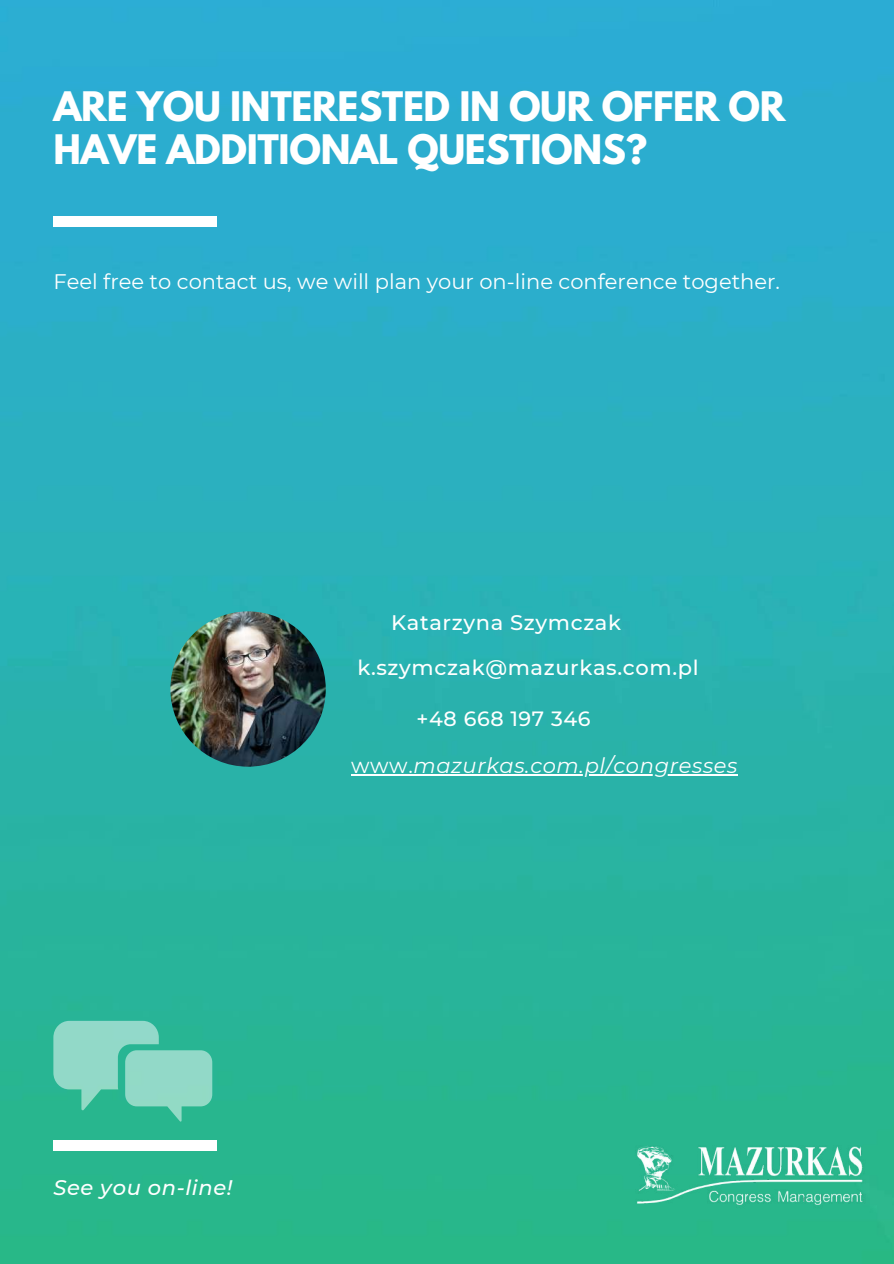
<style>
.page{position:relative;width:894px;height:1264px;background:#fff}
.page>*{position:absolute;margin:0;border:0;box-sizing:border-box;transform-origin:0 0}
.t1{font:700 36px/42.8px "League Spartan";letter-spacing:-.01em;color:#fff}
.t2{font:21px "Montserrat";color:#fff}
.t3{font:500 21px "Montserrat";letter-spacing:.03em;color:#fff}
.t4{font:italic 21px "Montserrat";letter-spacing:.03em;color:#fff}
.t5{font:italic 500 21px "Montserrat";letter-spacing:.03em;color:#fff}
.t6{font:500 20.55px "Montserrat";letter-spacing:.03em;color:#fff}
.s1{font-style:normal}
</style>
<div class="page">
<img style="left:0;top:0;width:893px;height:1263px">
<div style="left:53px;top:216px;width:164px;height:10px;background:#fff"></div>
<div style="left:53px;top:1140px;width:164px;height:10px;background:#fff"></div>
<img style="left:630px;top:1140px;width:238px;height:70px">
<svg style="left:53px;top:1020px;width:159px;height:101px;background:#6cccb4"></svg>
<img style="left:170px;top:611px;width:155px;height:155px;border-radius:50%">
<hr style="left:351px;top:774px;width:62px;height:1px;background:#fff">
<hr style="left:413px;top:774px;width:325px;height:1px;background:#fff">
<h1 class="t1" style="left:53px;top:90px;width:733px">ARE YOU INTERESTED IN OUR OFFER OR<br>HAVE ADDITIONAL QUESTIONS?</h1>
<p class="t2" style="left:53px;top:268px;width:728px">Feel free to contact us, we will plan your on-line conference together.</p>
<p class="t3" style="left:391px;top:609px;width:231px">Katarzyna Szymczak</p>
<p class="t3" style="left:357px;top:654px;width:342px">k.szymczak@mazurkas.com.pl</p>
<p class="t6" style="left:416px;top:705px;width:175px">+48 668 197 346</p>
<p class="t4" style="left:351px;top:752px;width:388px"><span class="s1">www.</span>mazurkas.com.pl/congresses</p>
<p class="t5" style="left:53px;top:1174px;width:180px">See you on-line!</p>
</div>
